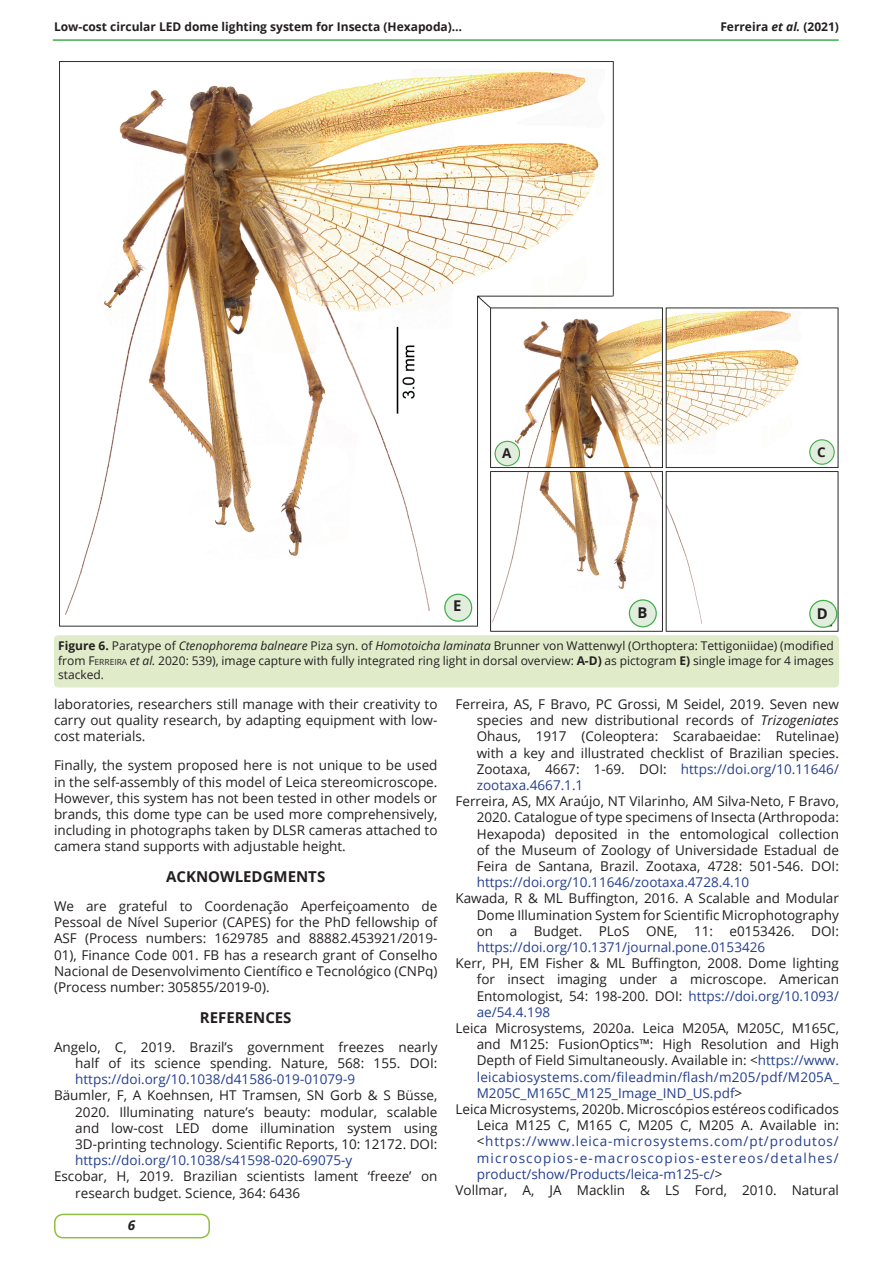
<style>
.page{position:relative;width:893px;height:1263px;background:#fff}
.page>*{position:absolute;margin:0;border:0;box-sizing:border-box;transform-origin:0 0}
.Titulo_1{font:700 15px "Open Sans";color:#231f20}
.t1{font:700 14.85px "Open Sans";color:#231f20}
.Referencias{font:13.5px/16.2px "Open Sans";color:#231f20;text-align:justify}
.Referencias-2{font:13.5px/16.2px "Open Sans";color:#253f8e;text-align:justify}
.t2{font:700 13.5px "Open Sans";color:#231f20}
.t3{font:italic 700 13.5px "Open Sans";color:#231f20}
.Legenda{font:12px/14.4px "Open Sans";color:#231f20;text-align:justify}
.t4{font:700 12px "Open Sans";color:#231f20}
.s1{font-style:italic}
.s2{font-weight:700}
.s3{font-style:inherit}
.s4{font-size:8.4px}
.s5{color:#253f8e}
.s6{color:#231f20}
</style>
<div class="page">
<div style="left:54px;top:1214px;width:156px;height:24px;border:2px solid #90bf3e;border-radius:9px"></div>
<hr style="left:53px;top:39px;width:785px;height:2px;background:#40ae49">
<img style="left:59px;top:61px;width:780px;height:571px">
<div style="left:54px;top:635px;width:785px;height:52px;background:#dfebc9;border-radius:4px"></div>
<svg style="left:810px;top:600px;width:27px;height:27px"></svg>
<div style="left:809px;top:600px;width:28px;height:28px;border:1px solid #40ae49;border-radius:50%"></div>
<div style="left:815px;top:606px;width:17px;height:16px;background:#e1eedd;border-radius:4px"></div>
<svg style="left:629px;top:600px;width:27px;height:27px"></svg>
<div style="left:629px;top:599px;width:28px;height:28px;border:1px solid #40ae49;border-radius:50%"></div>
<div style="left:635px;top:605px;width:16px;height:16px;background:#e1eedd;border-radius:4px"></div>
<svg style="left:495px;top:441px;width:24px;height:25px"></svg>
<div style="left:495px;top:441px;width:25px;height:25px;border:1px solid #40ae49;border-radius:50%"></div>
<div style="left:500px;top:446px;width:14px;height:15px;background:#e1eedd;border-radius:3px"></div>
<div style="left:810px;top:440px;width:24px;height:24px;background:#e1eedd;border-radius:50%"></div>
<div style="left:809px;top:439px;width:26px;height:26px;border:1px solid #40ae49;border-radius:50%"></div>
<svg style="left:445px;top:594px;width:27px;height:27px"></svg>
<div style="left:444px;top:594px;width:28px;height:28px;border:1px solid #40ae49;border-radius:50%"></div>
<div style="left:450px;top:600px;width:17px;height:15px;background:#e1eedd;border-radius:4px"></div>
<p class="t4" style="left:54px;top:18px;width:410px">Low-cost circular LED dome lighting system for Insecta (Hexapoda)…</p>
<p class="t4" style="left:720px;top:18px;width:120px">Ferreira <span class="s1">et al.</span> (2021)</p>
<p class="t2" style="left:502px;top:444px;width:11px">A</p>
<p class="t2" style="left:817px;top:442px;width:10px">C</p>
<p class="t1" style="left:453px;top:595px;width:10px">E</p>
<p class="t1" style="left:637px;top:602px;width:11px">B</p>
<p class="t1" style="left:817px;top:603px;width:12px">D</p>
<p class="Legenda" style="left:58px;top:638px;width:777px"><span class="s2">Figure 6.</span> Paratype of <span class="s1">Ctenophorema balneare</span> Piza syn. of <span class="s1">Homotoicha laminata</span> Brunner von Wattenwyl (Orthoptera: Tettigoniidae) (modified from <span class="s3">F</span><span class="s4">ERREIRA</span> <span class="s1">et al.</span> 2020: 539), image capture with fully integrated ring light in dorsal overview: <span class="s2">A-D)</span> as pictogram <span class="s2">E)</span> single image for 4 images stacked.</p>
<p class="Referencias" style="left:54px;top:696px;width:385px">laboratories, researchers still manage with their creativity to carry out quality research, by adapting equipment with low&shy;cost materials.</p>
<p class="Referencias" style="left:54px;top:757px;width:385px">Finally, the system proposed here is not unique to be used in the self-assembly of this model of Leica stereomicroscope.<br>However, this system has not been tested in other models or brands, this dome type can be used more comprehensively, including in photographs taken by DLSR cameras attached to camera stand supports with adjustable height.</p>
<p class="Titulo_1" style="left:166px;top:866px;width:161px">ACKNOWLEDGMENTS</p>
<p class="Referencias" style="left:54px;top:898px;width:385px">We are grateful to Coordenação Aperfeiçoamento de Pessoal de Nível Superior (CAPES) for the PhD fellowship of ASF (Process numbers: 1629785 and 88882.453921/2019- 01), Finance Code 001. FB has a research grant of Conselho Nacional de Desenvolvimento Científico e Tecnológico (CNPq) (Process number: 305855/2019-0).</p>
<p class="Titulo_1" style="left:200px;top:1007px;width:93px">REFERENCES</p>
<p class="Referencias" style="left:75px;top:1038px;width:364px;text-indent:-21px">Angelo, C, 2019. Brazil’s government freezes nearly half of its science spending. Nature, 568: 155. DOI: <span class="s5">https://doi.org/10.1038/d41586-019-01079-9</span></p>
<p class="Referencias" style="left:75px;top:1087px;width:364px;text-indent:-21px">Bäumler, F, A Koehnsen, HT Tramsen, SN Gorb &amp; S Büsse, 2020. Illuminating nature’s beauty: modular, scalable and low-cost LED dome illumination system using 3D-printing technology. Scientific Reports, 10: 12172. DOI: <span class="s5">https://doi.org/10.1038/s41598-020-69075-y</span></p>
<p class="Referencias" style="left:75px;top:1168px;width:364px;text-indent:-21px">Escobar, H, 2019. Brazilian scientists lament ‘freeze’ on research budget. Science, 364: 6436</p>
<p class="Referencias" style="left:477px;top:696px;width:364px;text-indent:-21px">Ferreira, AS, F Bravo, PC Grossi, M Seidel, 2019. Seven new species and new distributional records of <span class="s1">Trizogeniates </span>Ohaus, 1917 (Coleoptera: Scarabaeidae: Rutelinae) with a key and illustrated checklist of Brazilian species.<br>Zootaxa, 4667: 1-69. DOI: <span class="s5">https://doi.org/10.11646/ zootaxa.4667.1.1</span></p>
<p class="Referencias" style="left:477px;top:793px;width:364px;text-indent:-21px">Ferreira, AS, MX Araújo, NT Vilarinho, AM Silva-Neto, F Bravo, 2020. Catalogue of type specimens of Insecta (Arthropoda:<br>Hexapoda) deposited in the entomological collection of the Museum of Zoology of Universidade Estadual de Feira de Santana, Brazil. Zootaxa, 4728: 501-546. DOI: <span class="s5">https://doi.org/10.11646/zootaxa.4728.4.10</span></p>
<p class="Referencias" style="left:477px;top:890px;width:364px;text-indent:-21px">Kawada, R &amp; ML Buffington, 2016. A Scalable and Modular Dome Illumination System for Scientific Microphotography on a Budget. PLoS ONE, 11: e0153426. DOI: <span class="s5">https://doi.org/10.1371/journal.pone.0153426</span></p>
<p class="Referencias" style="left:477px;top:955px;width:364px;text-indent:-21px">Kerr, PH, EM Fisher &amp; ML Buffington, 2008. Dome lighting for insect imaging under a microscope. American Entomologist, 54: 198-200. DOI: <span class="s5">https://doi.org/10.1093/ ae/54.4.198</span></p>
<p class="Referencias" style="left:477px;top:1020px;width:364px;text-indent:-21px">Leica Microsystems, 2020a. Leica M205A, M205C, M165C, and M125: FusionOptics™: High Resolution and High Depth of Field Simultaneously. Available in: &lt;<span class="s5">https://www. leicabiosystems.com/fileadmin/flash/m205/pdf/M205A_ M205C_M165C_M125_Image_IND_US.pdf</span>&gt;</p>
<p class="Referencias-2" style="left:477px;top:1101px;width:364px;text-indent:-21px"><span class="s6">Leica Microsystems, 2020b. Microscópios estéreos codificados Leica M125 C, M165 C, M205 C, M205 A. Available in: &lt;</span>https://www.leica-microsystems.com/pt/produtos/ microscopios-e-macroscopios-estereos/detalhes/ product/show/Products/leica-m125-c/<span class="s6">&gt;</span></p>
<p class="Referencias" style="left:455px;top:1182px;width:385px">Vollmar, A, JA Macklin &amp; LS Ford, 2010. Natural</p>
<p class="t3" style="left:128px;top:1215px;width:9px">6</p>
</div>
